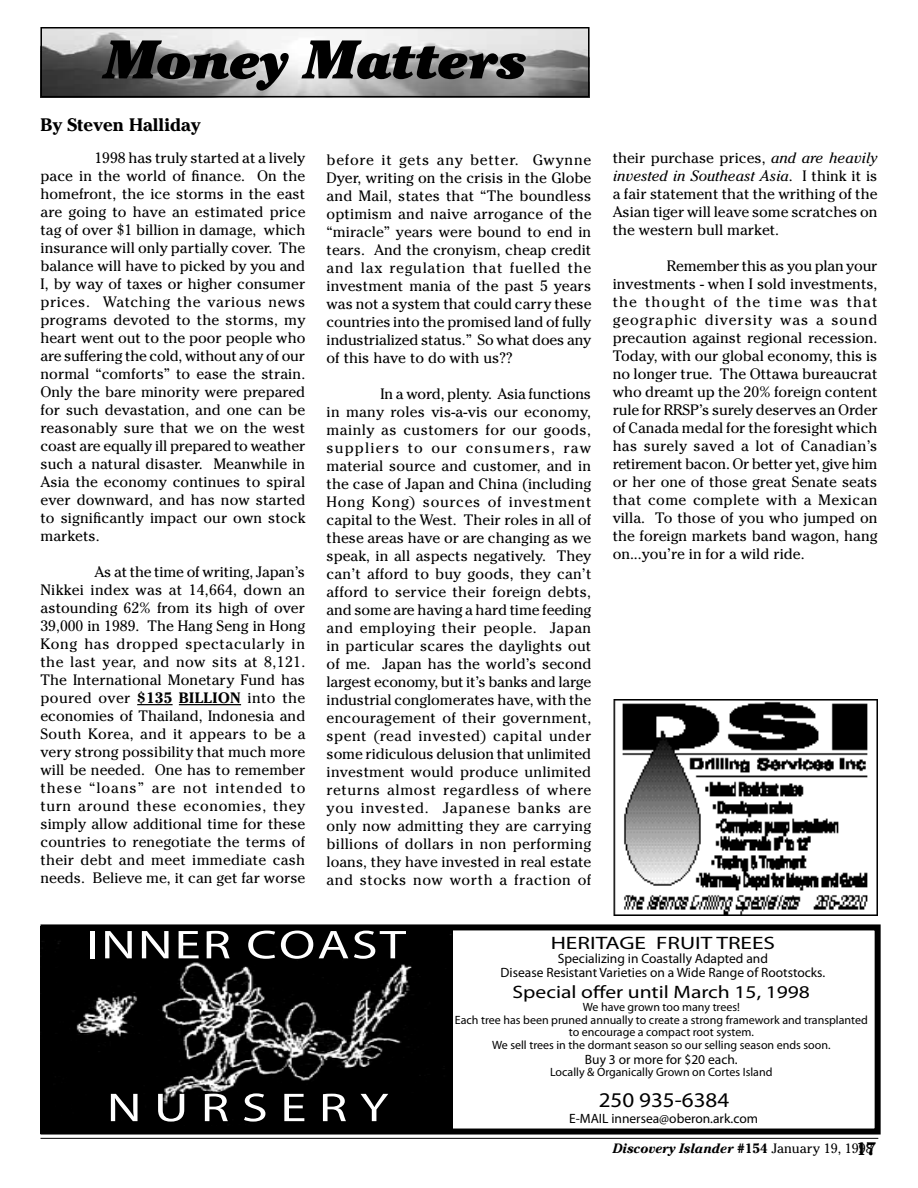
<style>
.page{position:relative;width:918px;height:1188px;background:#fff}
.page>*{position:absolute;margin:0;border:0;box-sizing:border-box;transform-origin:0 0}
.t1{font:italic 900 54px "Cheltenham";color:#000}
.t2{font:40.5px "Myriad Pro";letter-spacing:.04em;color:#fff;scale:1.3 1}
.t3{font:40.5px "Myriad Pro";letter-spacing:.24em;color:#fff;scale:1.3 1}
.t4{font:21px "Myriad Pro";color:#000;scale:1.1 1}
.t5{font:18px "Myriad Pro";color:#000;scale:1.2 1}
.t6{font:18px "Myriad Pro";color:#000;scale:1.3 1}
.t7{font:700 18px "Cheltenham";color:#000}
.t8{font:15px/18px "Cheltenham";color:#000;text-align:justify}
.t9{font:13.5px/14.2px "Myriad Pro";color:#000;text-align:center}
.t10{font:italic 700 13.5px "Cheltenham";letter-spacing:-.01em;color:#000}
.t11{font:12px/12.8px "Myriad Pro";color:#000;text-align:center}
.s1{font-weight:700}
.s2{font-style:italic}
.s3{font-style:normal}
.s4{font-weight:400;font-style:normal}
.s5{font-style:normal;font-size:18px}
</style>
<div class="page">
<hr style="left:40px;top:1138px;width:838px;height:1px;background:#000">
<div style="left:40px;top:924px;width:841px;height:211px;border:6px solid #000"></div>
<img style="left:40px;top:926px;width:412px;height:208px">
<img style="left:43px;top:30px;width:544px;height:64px">
<div style="left:40px;top:27px;width:550px;height:70px;border:2px solid #000"></div>
<hr style="left:137px;top:704px;width:36px;height:1px;background:#000">
<hr style="left:179px;top:704px;width:62px;height:1px;background:#000">
<img style="left:613px;top:699px;width:264px;height:216px">
<h1 class="t1" style="left:101px;top:27px;width:424px">Money Matters</h1>
<p class="t7" style="left:40px;top:114px;width:162px">By Steven Halliday</p>
<p class="t8" style="left:40px;top:149px;width:266px;text-indent:54px">1998 has truly started at a lively pace in the world of finance. On the homefront, the ice storms in the east are going to have an estimated price tag of over $1 billion in damage, which insurance will only partially cover. The balance will have to picked by you and I, by way of taxes or higher consumer prices. Watching the various news programs devoted to the storms, my heart went out to the poor people who are suffering the cold, without any of our normal “comforts” to ease the strain.<br>Only the bare minority were prepared for such devastation, and one can be reasonably sure that we on the west coast are equally ill prepared to weather such a natural disaster. Meanwhile in Asia the economy continues to spiral ever downward, and has now started to significantly impact our own stock markets.</p>
<p class="t8" style="left:40px;top:563px;width:267px;text-indent:54px">As at the time of writing, Japan’s Nikkei index was at 14,664, down an astounding 62% from its high of over 39,000 in 1989. The Hang Seng in Hong Kong has dropped spectacularly in the last year, and now sits at 8,121.<br>The International Monetary Fund has poured over <span class="s1">$135 BILLION</span> into the economies of Thailand, Indonesia and South Korea, and it appears to be a very strong possibility that much more will be needed. One has to remember these “loans” are not intended to turn around these economies, they simply allow additional time for these countries to renegotiate the terms of their debt and meet immediate cash needs. Believe me, it can get far worse</p>
<p class="t8" style="left:327px;top:151px;width:266px">before it gets any better. Gwynne Dyer, writing on the crisis in the Globe and Mail, states that “The boundless optimism and naive arrogance of the “miracle” years were bound to end in tears. And the cronyism, cheap credit and lax regulation that fuelled the investment mania of the past 5 years was not a system that could carry these countries into the promised land of fully industrialized status.” So what does any of this have to do with us??</p>
<p class="t8" style="left:327px;top:385px;width:266px;text-indent:54px">In a word, plenty. Asia functions in many roles vis-a-vis our economy, mainly as customers for our goods, suppliers to our consumers, raw material source and customer, and in the case of Japan and China (including Hong Kong) sources of investment capital to the West. Their roles in all of these areas have or are changing as we speak, in all aspects negatively. They can’t afford to buy goods, they can’t afford to service their foreign debts, and some are having a hard time feeding and employing their people. Japan in particular scares the daylights out of me. Japan has the world’s second largest economy, but it’s banks and large industrial conglomerates have, with the encouragement of their government, spent (read invested) capital under some ridiculous delusion that unlimited investment would produce unlimited returns almost regardless of where you invested. Japanese banks are only now admitting they are carrying billions of dollars in non performing loans, they have invested in real estate and stocks now worth a fraction of</p>
<p class="t8" style="left:613px;top:149px;width:266px">their purchase prices, <span class="s2">and are heavily invested in Southeast Asia</span>. I think it is a fair statement that the writhing of the Asian tiger will leave some scratches on the western bull market.</p>
<p class="t8" style="left:613px;top:257px;width:267px;text-indent:54px">Remember this as you plan your investments - when I sold investments, the thought of the time was that geographic diversity was a sound precaution against regional recession.<br>Today, with our global economy, this is no longer true. The Ottawa bureaucrat who dreamt up the 20% foreign content rule for RRSP’s surely deserves an Order of Canada medal for the foresight which has surely saved a lot of Canadian’s retirement bacon. Or better yet, give him or her one of those great Senate seats that come complete with a Mexican villa. To those of you who jumped on the foreign markets band wagon, hang on...you’re in for a wild ride.</p>
<h2 class="t2" style="left:86px;top:920px;width:247px">INNER COAST</h2>
<h2 class="t3" style="left:107px;top:1083px;width:218px">NURSERY</h2>
<p class="t6" style="left:551px;top:932px;width:174px">HERITAGE FRUIT TREES</p>
<p class="t9" style="left:501px;top:951px;width:326px">Specializing in Coastally Adapted and<br>Disease Resistant Varieties on a Wide Range of Rootstocks.</p>
<p class="t5" style="left:513px;top:981px;width:249px">Special offer until March 15, 1998</p>
<p class="t11" style="left:455px;top:1000px;width:415px">We have grown too many trees!<br>Each tree has been pruned annually to create a strong framework and transplanted to encourage a compact root system.<br>We sell trees in the dormant season so our selling season ends soon.</p>
<p class="t9" style="left:585px;top:1052px;width:154px">Buy 3 or more for $20 each.</p>
<p class="t11" style="left:550px;top:1066px;width:224px">Locally &amp; Organically Grown on Cortes Island</p>
<p class="t9" style="left:569px;top:1111px;width:190px">E-MAIL innersea@oberon.ark.com</p>
<h3 class="t4" style="left:599px;top:1087px;width:120px">250 935-6384</h3>
<p class="t10" style="left:613px;top:1140px;width:265px">Discovery Islander <span class="s3">#154</span> <span class="s4">January 19, 1998</span><span class="s5">17</span></p>
</div>
